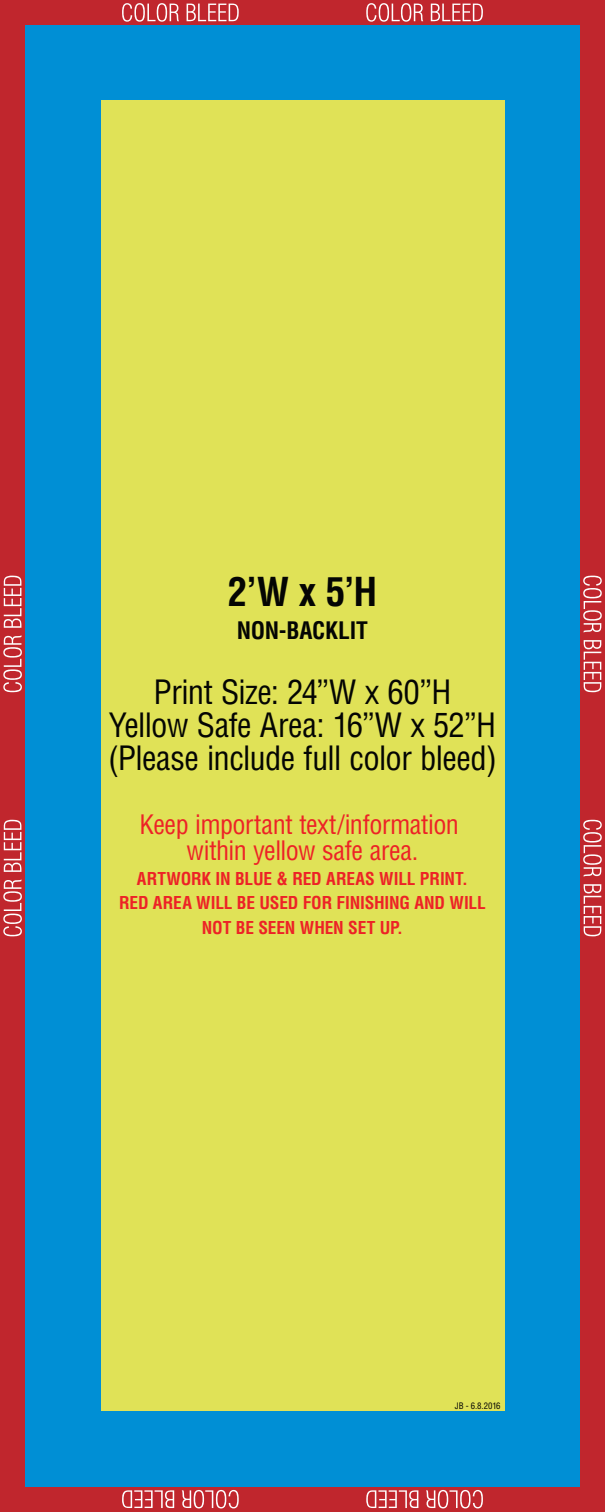
<style>
.page{position:relative;width:605px;height:1512px;background:#c0262d}
.page>*{position:absolute;margin:0;border:0;box-sizing:border-box;transform-origin:0 0}
.t1{font:700 condensed 38.92px "Helvetica LT Std";color:#040503}
.t2{font:condensed 32.69px/33px "Helvetica LT Std";letter-spacing:-.02em;color:#040503;text-align:center}
.t3{font:condensed 26.18px/26.2px "Helvetica LT Std";letter-spacing:-.02em;color:#ed2226;text-align:center}
.t4{font:700 condensed 23.55px "Helvetica LT Std";letter-spacing:-.01em;color:#040503}
.t5{font:700 condensed 17.32px/24.5px "Helvetica LT Std";letter-spacing:-.01em;color:#ed2226;text-align:center}
.t6{font:condensed 8.75px "Helvetica LT Std";letter-spacing:-.01em;color:#040503}
</style>
<div class="page">
<div style="left:25px;top:25px;width:555px;height:1462px;background:#008fd5"></div>
<div style="left:101px;top:101px;width:403px;height:1310px;background:#e0e257"></div>
<svg style="left:122px;top:3px;width:57px;height:19px"></svg>
<svg style="left:187px;top:4px;width:52px;height:17px"></svg>
<svg style="left:366px;top:3px;width:57px;height:19px"></svg>
<svg style="left:431px;top:4px;width:52px;height:17px"></svg>
<svg style="left:426px;top:1490px;width:57px;height:18px"></svg>
<svg style="left:366px;top:1490px;width:52px;height:18px"></svg>
<svg style="left:182px;top:1490px;width:57px;height:18px"></svg>
<svg style="left:122px;top:1490px;width:52px;height:18px"></svg>
<svg style="left:3px;top:879px;width:19px;height:57px"></svg>
<svg style="left:4px;top:820px;width:17px;height:52px"></svg>
<svg style="left:3px;top:635px;width:19px;height:57px"></svg>
<svg style="left:4px;top:576px;width:17px;height:52px"></svg>
<svg style="left:583px;top:576px;width:19px;height:57px"></svg>
<svg style="left:583px;top:640px;width:18px;height:52px"></svg>
<svg style="left:583px;top:820px;width:19px;height:57px"></svg>
<svg style="left:583px;top:884px;width:18px;height:52px"></svg>
<h1 class="t1" style="left:228px;top:567px;width:151px">2’W x 5’H</h1>
<h3 class="t4" style="left:237px;top:615px;width:133px">NON-BACKLIT</h3>
<h2 class="t2" style="left:108px;top:676px;width:390px">Print Size: 24”W x 60”H<br>Yellow Safe Area: 16”W x 52”H (Please include full color bleed)</h2>
<h3 class="t3" style="left:139px;top:811px;width:321px">Keep important text/information within yellow safe area.</h3>
<p class="t5" style="left:119px;top:866px;width:368px">ARTWORK IN BLUE &amp; RED AREAS WILL PRINT.<br>RED AREA WILL BE USED FOR FINISHING AND WILL<br>NOT BE SEEN WHEN SET UP.</p>
<p class="t6" style="left:455px;top:1400px;width:47px">JB - 6.8.2016</p>
</div>
